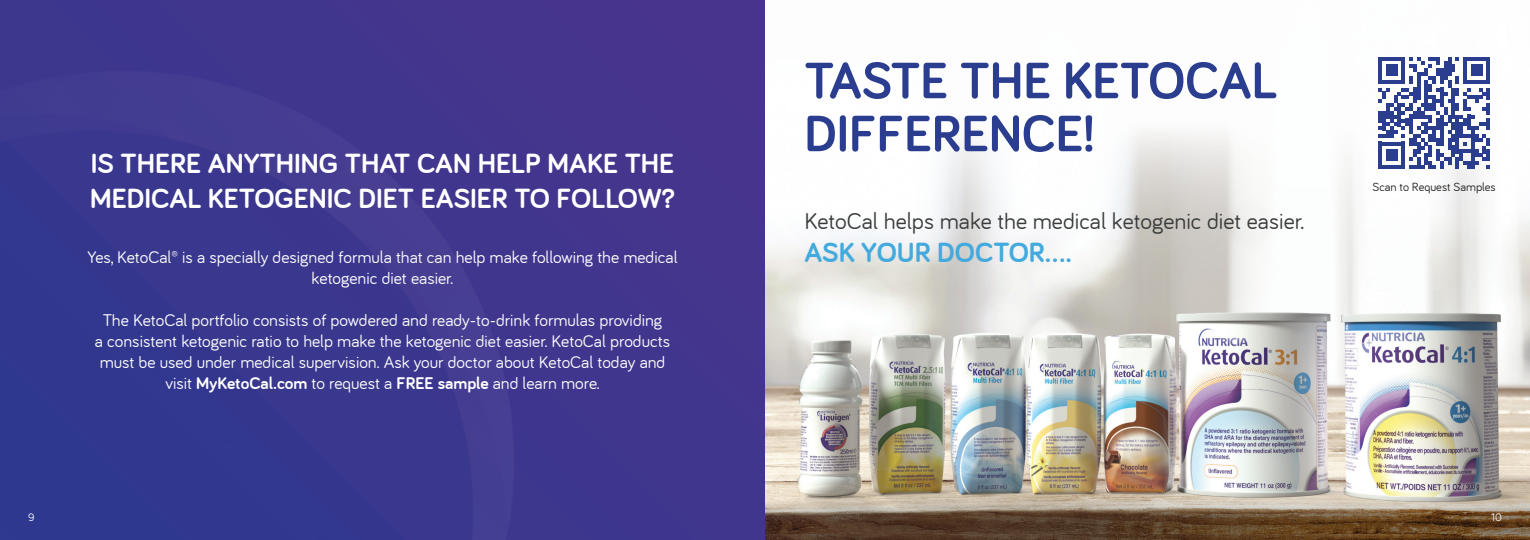
<style>
.page{position:relative;width:1530px;height:540px;background:#fff}
.page>*{position:absolute;margin:0;border:0;box-sizing:border-box;transform-origin:0 0}
.t1{font:700 52.75px/53px "Bariol";color:#2a3d8f}
.t2{font:700 28.75px/34.5px "Bariol";color:#fff}
.t3{font:700 28.75px "Bariol";color:#43aadd}
.t4{font:23.75px "Bariol";color:#3a3c3b}
.t5{font:17.5px/21px "Bariol";color:#fff;text-align:center}
.t6{font:12.25px "Bariol";color:#231f20}
.t7{font:11.25px "Bariol";color:#fff}
.s1{font-weight:700}
</style>
<div class="page">
<div style="left:0;top:0;width:765px;height:540px;background:#42368e"></div>
<img style="left:765px;top:132px;width:765px;height:402px">
<svg style="left:1378px;top:57px;width:112px;height:112px"></svg>
<p class="t2" style="left:90px;top:146px;width:586px">IS THERE ANYTHING THAT CAN HELP MAKE THE<br>MEDICAL KETOGENIC DIET EASIER TO FOLLOW?</p>
<p class="t5" style="left:88px;top:247px;width:591px">Yes, KetoCal® is a specially designed formula that can help make following the medical ketogenic diet easier.</p>
<p class="t5" style="left:95px;top:310px;width:577px">The KetoCal portfolio consists of powdered and ready-to-drink formulas providing<br>a consistent ketogenic ratio to help make the ketogenic diet easier. KetoCal products must be used under medical supervision. Ask your doctor about KetoCal today and visit <span class="s1">MyKetoCal.com</span> to request a <span class="s1">FREE sample</span> and learn more.</p>
<p class="t1" style="left:804px;top:54px;width:475px">TASTE THE KETOCAL<br>DIFFERENCE!</p>
<p class="t4" style="left:804px;top:208px;width:501px">KetoCal helps make the medical ketogenic diet easier.</p>
<p class="t3" style="left:804px;top:237px;width:269px">ASK YOUR DOCTOR….</p>
<p class="t6" style="left:1373px;top:180px;width:125px">Scan to Request Samples</p>
<p class="t7" style="left:28px;top:511px;width:8px">9</p>
<p class="t7" style="left:1491px;top:511px;width:12px">10</p>
</div>
